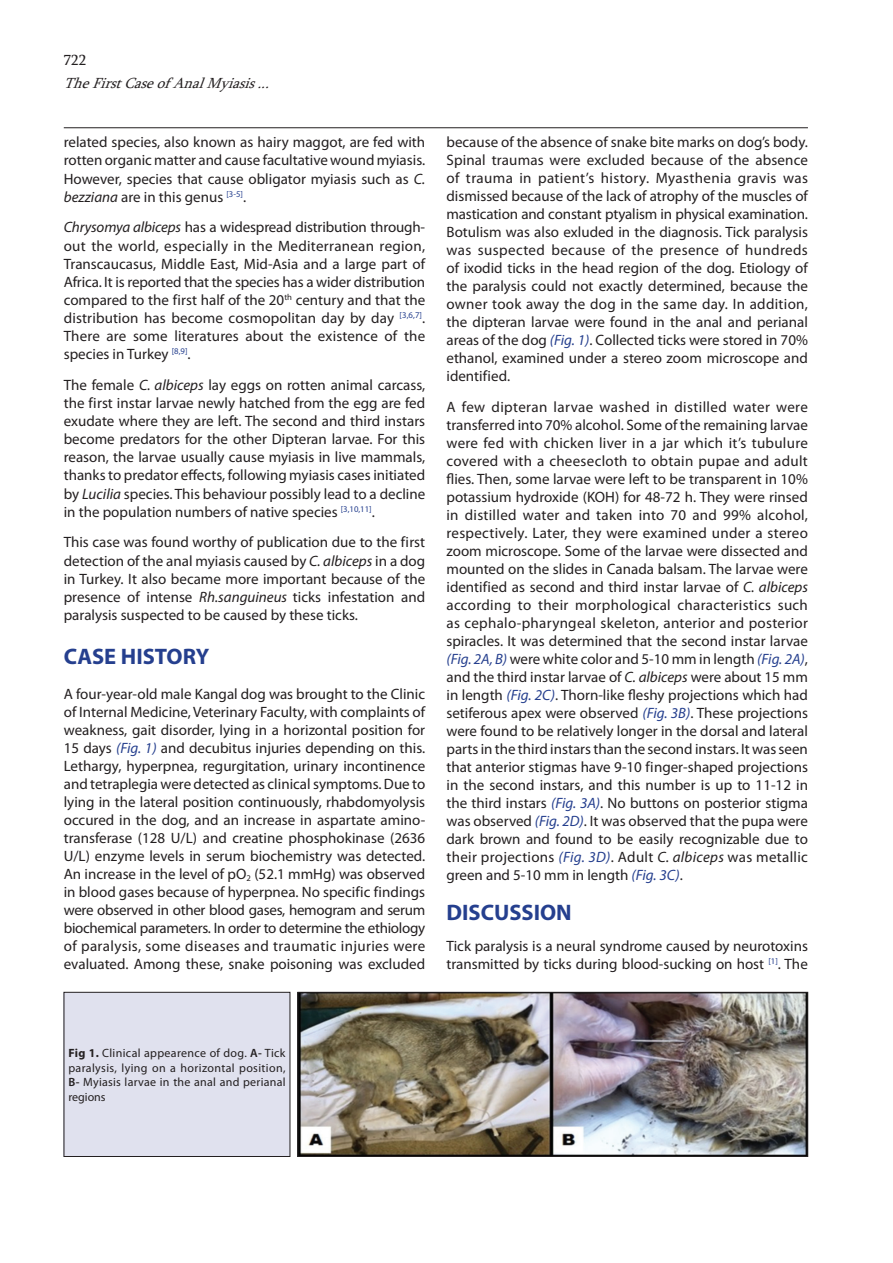
<style>
.page{position:relative;width:893px;height:1263px;background:#fff}
.page>*{position:absolute;margin:0;border:0;box-sizing:border-box;transform-origin:0 0}
.METIN{font:700 22.5px "Myriad Pro";color:#253f8e}
.METIN-2{font:15px/18px "Myriad Pro";color:#231f20;text-align:justify}
.sol_numara{font:italic 15px "Sylfaen";color:#231f20}
.sol_numara-2{font:15px "Sylfaen";color:#231f20}
.KAYNAK{font:12px/14.4px "Myriad Pro";letter-spacing:.02em;color:#231f20;text-align:justify}
.s1{font-style:italic}
.s2{font-style:italic;color:#253f8e}
.s3{font-weight:700}
.s4{font-weight:600}
</style>
<div class="page">
<hr style="left:64px;top:127px;width:744px;height:1px;background:#231f20">
<img style="left:300px;top:994px;width:506px;height:161px">
<div style="left:298px;top:992px;width:510px;height:165px;border:1px solid #231f20"></div>
<div style="left:64px;top:992px;width:226px;height:164px;background:#e0e1ee"></div>
<div style="left:64px;top:992px;width:226px;height:165px;border:1px solid #231f20"></div>
<p class="sol_numara-2" style="left:64px;top:50px;width:24px">722</p>
<p class="sol_numara" style="left:64px;top:73px;width:214px">TheFirstCaseofAnalMyiasis...</p>
<p class="METIN-2" style="left:64px;top:133px;width:363px">related species, also known as hairy maggot, are fed with rotten organic matter and cause facultative wound myiasis.<br>However, species that cause obligator myiasis such as <span class="s1">C. bezziana</span> are in this genus <sup>[3-5]</sup>.</p>
<p class="METIN-2" style="left:64px;top:218px;width:363px"><span class="s1">Chrysomya albiceps</span> has a widespread distribution through&shy;out the world, especially in the Mediterranean region, Transcaucasus, Middle East, Mid-Asia and a large part of Africa. It is reported that the species has a wider distribution compared to the first half of the 20<sup>th</sup> century and that the distribution has become cosmopolitan day by day <sup>[3,6,7]</sup>.<br>There are some literatures about the existence of the species in Turkey <sup>[8,9]</sup>.</p>
<p class="METIN-2" style="left:64px;top:376px;width:363px">The female <span class="s1">C. albiceps</span> lay eggs on rotten animal carcass, the first instar larvae newly hatched from the egg are fed exudate where they are left. The second and third instars become predators for the other Dipteran larvae. For this reason, the larvae usually cause myiasis in live mammals, thanks to predator effects, following myiasis cases initiated by <span class="s1">Lucilia</span> species. This behaviour possibly lead to a decline in the population numbers of native species <sup>[3,10,11]</sup>.</p>
<p class="METIN-2" style="left:64px;top:533px;width:363px">This case was found worthy of publication due to the first detection of the anal myiasis caused by <span class="s1">C. albiceps</span> in a dog in Turkey. It also became more important because of the presence of intense <span class="s1">Rh.sanguineus</span> ticks infestation and paralysis suspected to be caused by these ticks.</p>
<p class="METIN" style="left:64px;top:644px;width:147px">CASE HISTORY</p>
<p class="METIN-2" style="left:64px;top:684px;width:363px">A four-year-old male Kangal dog was brought to the Clinic of Internal Medicine, Veterinary Faculty, with complaints of weakness, gait disorder, lying in a horizontal position for 15 days <span class="s2">(Fig. 1)</span> and decubitus injuries depending on this.<br>Lethargy, hyperpnea, regurgitation, urinary incontinence and tetraplegia were detected as clinical symptoms. Due to lying in the lateral position continuously, rhabdomyolysis occured in the dog, and an increase in aspartate amino&shy;transferase (128 U/L) and creatine phosphokinase (2636<br>U/L) enzyme levels in serum biochemistry was detected.<br>An increase in the level of pO<sub>2</sub> (52.1 mmHg) was observed in blood gases because of hyperpnea. No specific findings were observed in other blood gases, hemogram and serum biochemical parameters. In order to determine the ethiology of paralysis, some diseases and traumatic injuries were evaluated. Among these, snake poisoning was excluded</p>
<p class="METIN-2" style="left:446px;top:133px;width:363px">because of the absence of snake bite marks on dog’s body.<br>Spinal traumas were excluded because of the absence of trauma in patient’s history. Myasthenia gravis was dismissed because of the lack of atrophy of the muscles of mastication and constant ptyalism in physical examination.<br>Botulism was also exluded in the diagnosis. Tick paralysis was suspected because of the presence of hundreds of ixodid ticks in the head region of the dog. Etiology of the paralysis could not exactly determined, because the owner took away the dog in the same day. In addition, the dipteran larvae were found in the anal and perianal areas of the dog <span class="s2">(Fig. 1)</span>. Collected ticks were stored in 70% ethanol, examined under a stereo zoom microscope and identified.</p>
<p class="METIN-2" style="left:446px;top:398px;width:363px">A few dipteran larvae washed in distilled water were transferred into 70% alcohol. Some of the remaining larvae were fed with chicken liver in a jar which it’s tubulure covered with a cheesecloth to obtain pupae and adult flies. Then, some larvae were left to be transparent in 10% potassium hydroxide (KOH) for 48-72 h. They were rinsed in distilled water and taken into 70 and 99% alcohol, respectively. Later, they were examined under a stereo zoom microscope. Some of the larvae were dissected and mounted on the slides in Canada balsam. The larvae were identified as second and third instar larvae of <span class="s1">C. albiceps </span>according to their morphological characteristics such as cephalo-pharyngeal skeleton, anterior and posterior spiracles. It was determined that the second instar larvae <span class="s2">(Fig. 2A, B)</span> were white color and 5-10 mm in length <span class="s2">(Fig. 2A)</span>, and the third instar larvae of <span class="s1">C. albiceps</span> were about 15 mm in length <span class="s2">(Fig. 2C)</span>. Thorn-like fleshy projections which had setiferous apex were observed <span class="s2">(Fig. 3B)</span>. These projections were found to be relatively longer in the dorsal and lateral parts in the third instars than the second instars. It was seen that anterior stigmas have 9-10 finger-shaped projections in the second instars, and this number is up to 11-12 in the third instars <span class="s2">(Fig. 3A)</span>. No buttons on posterior stigma was observed <span class="s2">(Fig. 2D)</span>. It was observed that the pupa were dark brown and found to be easily recognizable due to their projections <span class="s2">(Fig. 3D)</span>. Adult <span class="s1">C. albiceps</span> was metallic green and 5-10 mm in length <span class="s2">(Fig. 3C)</span>.</p>
<p class="METIN" style="left:446px;top:900px;width:127px">DISCUSSION</p>
<p class="METIN-2" style="left:446px;top:936px;width:363px">Tick paralysis is a neural syndrome caused by neurotoxins transmitted by ticks during blood-sucking on host <sup>[1]</sup>. The</p>
<p class="KAYNAK" style="left:68px;top:1046px;width:219px"><span class="s3">Fig 1.</span> Clinical appearence of dog. <span class="s4">A-</span> Tick paralysis, lying on a horizontal position, <span class="s4">B-</span> Myiasis larvae in the anal and perianal regions</p>
</div>
